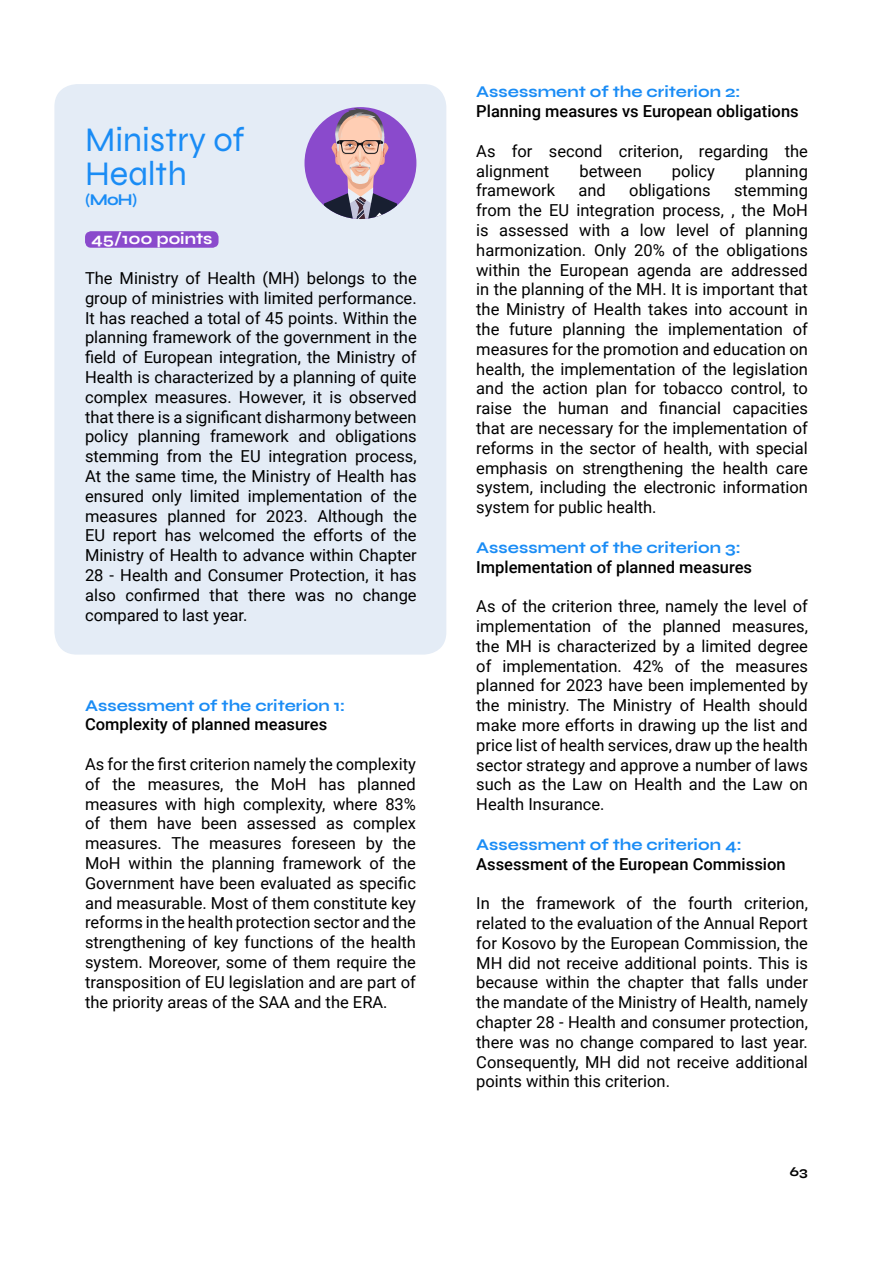
<style>
.page{position:relative;width:893px;height:1263px;background:#fff}
.page>*{position:absolute;margin:0;border:0;box-sizing:border-box;transform-origin:0 0}
.t1{font:34.5px/34.5px "Syne";color:#1a8cf5}
.t2{font:16.5px/19.8px "Roboto";color:#000;text-align:justify}
.t3{font:500 16.5px "Roboto";color:#000}
.t4{font:700 16.5px "Syne";color:#1a8cf5}
.t5{font:700 16.5px "Syne";color:#fff}
.t6{font:700 13.5px "Syne";color:#000}
</style>
<div class="page">
<div style="left:54px;top:84px;width:392px;height:571px;background:#e4ecf6;border-radius:22px"></div>
<div style="left:85px;top:231px;width:134px;height:17px;background:#8a4acc;border-radius:6px"></div>
<div style="left:304px;top:107px;width:112px;height:112px;background:#8a4acc;border-radius:50%"></div>
<svg style="left:323px;top:108px;width:75px;height:111px"></svg>
<h1 class="t1" style="left:85px;top:121px;width:161px">Ministry of<br>Health</h1>
<p class="t4" style="left:85px;top:190px;width:54px">(MoH)</p>
<p class="t5" style="left:91px;top:229px;width:123px">45/100 points</p>
<p class="t2" style="left:85px;top:268px;width:333px">The Ministry of Health (MH) belongs to the group of ministries with limited performance.<br>It has reached a total of 45 points. Within the planning framework of the government in the field of European integration, the Ministry of Health is characterized by a planning of quite complex measures. However, it is observed that there is a significant disharmony between policy planning framework and obligations stemming from the EU integration process, At the same time, the Ministry of Health has ensured only limited implementation of the measures planned for 2023. Although the EU report has welcomed the efforts of the Ministry of Health to advance within Chapter 28 - Health and Consumer Protection, it has also confirmed that there was no change compared to last year.</p>
<p class="t4" style="left:85px;top:696px;width:262px">Assessment of the criterion 1:</p>
<p class="t3" style="left:85px;top:713px;width:244px">Complexity of planned measures</p>
<p class="t2" style="left:85px;top:754px;width:332px">As for the first criterion namely the complexity of the measures, the MoH has planned measures with high complexity, where 83% of them have been assessed as complex measures. The measures foreseen by the MoH within the planning framework of the Government have been evaluated as specific and measurable. Most of them constitute key reforms in the health protection sector and the strengthening of key functions of the health system. Moreover, some of them require the transposition of EU legislation and are part of the priority areas of the SAA and the ERA.</p>
<p class="t4" style="left:476px;top:82px;width:266px">Assessment of the criterion 2:</p>
<p class="t3" style="left:476px;top:100px;width:324px">Planning measures vs European obligations</p>
<p class="t2" style="left:476px;top:140px;width:333px">As for second criterion, regarding the alignment</p>
<p class="t2" style="left:579px;top:160px;width:64px">between</p>
<p class="t2" style="left:672px;top:160px;width:45px">policy</p>
<p class="t2" style="left:745px;top:160px;width:64px">planning</p>
<p class="t2" style="left:476px;top:180px;width:80px">framework</p>
<p class="t2" style="left:579px;top:180px;width:29px">and</p>
<p class="t2" style="left:629px;top:180px;width:83px">obligations</p>
<p class="t2" style="left:476px;top:180px;width:333px;text-indent:258px">stemming from the EU integration process, , the MoH is assessed with a low level of planning harmonization. Only 20% of the obligations within the European agenda are addressed in the planning of the MH. It is important that the Ministry of Health takes into account in the future planning the implementation of measures for the promotion and education on health, the implementation of the legislation and the action plan for tobacco control, to raise the human and financial capacities that are necessary for the implementation of reforms in the sector of health, with special emphasis on strengthening the health care system, including the electronic information system for public health.</p>
<p class="t4" style="left:476px;top:538px;width:266px">Assessment of the criterion 3:</p>
<p class="t3" style="left:476px;top:555px;width:277px">Implementation of planned measures</p>
<p class="t2" style="left:476px;top:596px;width:333px">As of the criterion three, namely the level of implementation of the planned measures, the MH is characterized by a limited degree of implementation. 42% of the measures planned for 2023 have been implemented by the ministry. The Ministry of Health should make more efforts in drawing up the list and price list of health services, draw up the health sector strategy and approve a number of laws such as the Law on Health and the Law on Health Insurance.</p>
<p class="t4" style="left:476px;top:835px;width:267px">Assessment of the criterion 4:</p>
<p class="t3" style="left:476px;top:852px;width:311px">Assessment of the European Commission</p>
<p class="t2" style="left:476px;top:893px;width:333px">In the framework of the fourth criterion, related to the evaluation of the Annual Report for Kosovo by the European Commission, the MH did not receive additional points. This is because within the chapter that falls under the mandate of the Ministry of Health, namely chapter 28 - Health and consumer protection, there was no change compared to last year.<br>Consequently, MH did not receive additional points within this criterion.</p>
<p class="t6" style="left:790px;top:1164px;width:19px">63</p>
</div>
